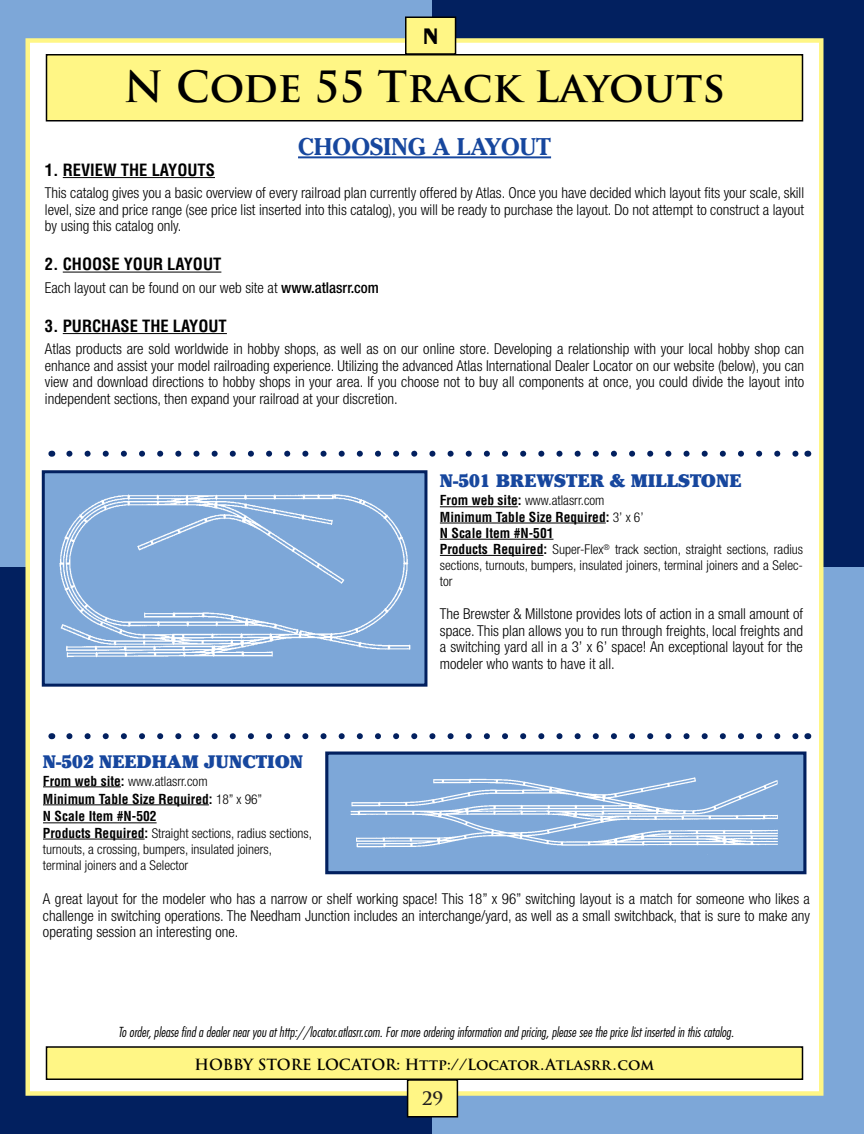
<style>
.page{position:relative;width:864px;height:1134px;background:#fff}
.page>*{position:absolute;margin:0;border:0;box-sizing:border-box;transform-origin:0 0}
.t1{font:700 42px "Trajan Pro";color:#000}
.t2{font:700 24px "Cheltenham";color:#17479e}
.t3{font:700 24px "Peignot";color:#000}
.t4{font:900 18px "Cheltenham";color:#17479e}
.t5{font:700 18px "Trajan Pro";color:#221f1f}
.t6{font:700 condensed 16.5px "Helvetica";color:#000}
.t7{font:300 condensed 15px/16.5px "Helvetica Neue";color:#000;text-align:justify}
.t8{font:700 15px "Trajan Pro";letter-spacing:-.005em;color:#000}
.t9{font:300 condensed 13.5px/16.2px "Helvetica Neue";color:#000;text-align:justify}
.t10{font:italic 300 condensed 13.5px "Futura";color:#000}
.t11{font:700 condensed 13.5px/16.2px "Helvetica";color:#000}
.s1{font-weight:500}
.s2{font-family:"Helvetica";font-weight:700}
.s3{font-family:"Helvetica Neue";font-weight:300}
</style>
<div class="page">
<div style="left:0;top:0;width:432px;height:567px;background:#7da7d8"></div>
<div style="left:432px;top:0;width:432px;height:567px;background:#02205f"></div>
<div style="left:0;top:567px;width:432px;height:567px;background:#02205f"></div>
<div style="left:432px;top:567px;width:432px;height:567px;background:#7da7d8"></div>
<div style="left:26px;top:38px;width:798px;height:1058px;background:#fff;border:4px solid #fff685"></div>
<div style="left:46px;top:54px;width:757px;height:68px;background:#fff685;border:2px solid #000"></div>
<div style="left:46px;top:1046px;width:757px;height:34px;background:#fff685;border:2px solid #000"></div>
<div style="left:405px;top:16px;width:51px;height:39px;background:#fff685;border:2px solid #000"></div>
<div style="left:407px;top:1079px;width:51px;height:39px;background:#fff685;border:2px solid #000"></div>
<div style="left:43px;top:472px;width:383px;height:213px;background:#7da7d8"></div>
<img style="left:59px;top:494px;width:352px;height:164px">
<div style="left:42px;top:470px;width:385px;height:217px;border:3px solid #02205f"></div>
<hr style="left:298px;top:156px;width:253px;height:2px;background:#17479e">
<hr style="left:63px;top:177px;width:152px;height:1px;background:#000">
<hr style="left:63px;top:272px;width:158px;height:1px;background:#000">
<hr style="left:63px;top:333px;width:164px;height:1px;background:#000">
<svg style="left:69px;top:451px;width:729px;height:6px"></svg>
<hr style="left:440px;top:506px;width:78px;height:1px;background:#000">
<hr style="left:440px;top:523px;width:166px;height:1px;background:#000">
<hr style="left:440px;top:539px;width:114px;height:1px;background:#000">
<hr style="left:440px;top:555px;width:103px;height:1px;background:#000">
<svg style="left:69px;top:733px;width:729px;height:6px"></svg>
<hr style="left:43px;top:787px;width:78px;height:1px;background:#000">
<hr style="left:43px;top:805px;width:166px;height:1px;background:#000">
<hr style="left:43px;top:823px;width:114px;height:1px;background:#000">
<hr style="left:43px;top:839px;width:102px;height:1px;background:#000">
<div style="left:327px;top:753px;width:478px;height:120px;background:#7da7d8"></div>
<img style="left:350px;top:777px;width:428px;height:71px">
<div style="left:325px;top:751px;width:481px;height:123px;border:3px solid #02205f"></div>
<h2 class="t3" style="left:422px;top:22px;width:18px">N</h2>
<h1 class="t1" style="left:124px;top:61px;width:603px">N Code 55 Track Layouts</h1>
<h2 class="t2" style="left:298px;top:132px;width:17px">CHOOSING</h2>
<h2 class="t2" style="left:433px;top:132px;width:41px">A LAYOUT</h2>
<p class="t6" style="left:45px;top:160px;width:162px">1. Review the Layouts</p>
<p class="t7" style="left:45px;top:185px;width:761px">This catalog gives you a basic overview of every railroad plan currently offered by Atlas. Once you have decided which layout fits your scale, skill level, size and price range (see price list inserted into this catalog), you will be ready to purchase the layout. Do not attempt to construct a layout by using this catalog only.</p>
<p class="t6" style="left:45px;top:254px;width:38px">2. CHOO</p>
<p class="t6" style="left:102px;top:254px;width:117px">SE your layout</p>
<p class="t7" style="left:45px;top:279px;width:336px">Each layout can be found on our web site at <span class="s1">www.atlasrr.com</span></p>
<p class="t6" style="left:45px;top:316px;width:180px">3. purchase the layout</p>
<p class="t7" style="left:45px;top:341px;width:761px">Atlas products are sold worldwide in hobby shops, as well as on our online store. Developing a relationship with your local hobby shop can enhance and assist your model railroading experience. Utilizing the advanced Atlas International Dealer Locator on our website (below), you can view and download directions to hobby shops in your area. If you choose not to buy all components at once, you could divide the layout into independent sections, then expand your railroad at your discretion.</p>
<p class="t4" style="left:440px;top:470px;width:85px">N-501 BREWSTER</p>
<p class="t4" style="left:610px;top:470px;width:51px">&amp; MILLSTONE</p>
<p class="t9" style="left:440px;top:492px;width:166px"><span class="s2">From web site:</span> www.atlasrr.com</p>
<p class="t11" style="left:440px;top:509px;width:205px">Minimum Table Size Required: <span class="s3">3’ x 6’<br></span>N Scale Item #N-501</p>
<p class="t9" style="left:440px;top:541px;width:365px"><span class="s2">Products Required:</span> Super-Flex<sup>®</sup> track section, straight sections, radius sections, turnouts, bumpers, insulated joiners, terminal joiners and a Selec&shy;tor</p>
<p class="t7" style="left:440px;top:606px;width:365px">The Brewster &amp; Millstone provides lots of action in a small amount of space. This plan allows you to run through freights, local freights and a switching yard all in a 3’ x 6’ space! An exceptional layout for the modeler who wants to have it all.</p>
<p class="t4" style="left:43px;top:750px;width:85px">N-502 NEEDHAM</p>
<p class="t4" style="left:204px;top:750px;width:25px">JUNCTION</p>
<p class="t9" style="left:43px;top:773px;width:166px"><span class="s2">From web site:</span> www.atlasrr.com</p>
<p class="t11" style="left:43px;top:790px;width:221px;line-height:18px">Minimum Table Size Required: <span class="s3">18” x 96”<br></span>N Scale Item #N-502</p>
<p class="t9" style="left:43px;top:825px;width:271px;text-align:left"><span class="s2">Products Required:</span> Straight sections, radius sections, turnouts, a crossing, bumpers, insulated joiners, terminal joiners and a Selector</p>
<p class="t7" style="left:43px;top:891px;width:769px">A great layout for the modeler who has a narrow or shelf working space! This 18” x 96” switching layout is a match for someone who likes a challenge in switching operations. The Needham Junction includes an interchange/yard, as well as a small switchback, that is sure to make any operating session an interesting one.</p>
<p class="t10" style="left:118px;top:1024px;width:617px">To order, please find a dealer near you at http://locator.atlasrr.com. For more ordering information and pricing, please see the price list inserted in this catalog.</p>
<p class="t8" style="left:195px;top:1055px;width:461px">HOBBY STORE LOCATOR: Http://Locator.Atlasrr.com</p>
<p class="t5" style="left:422px;top:1087px;width:23px">29</p>
</div>
